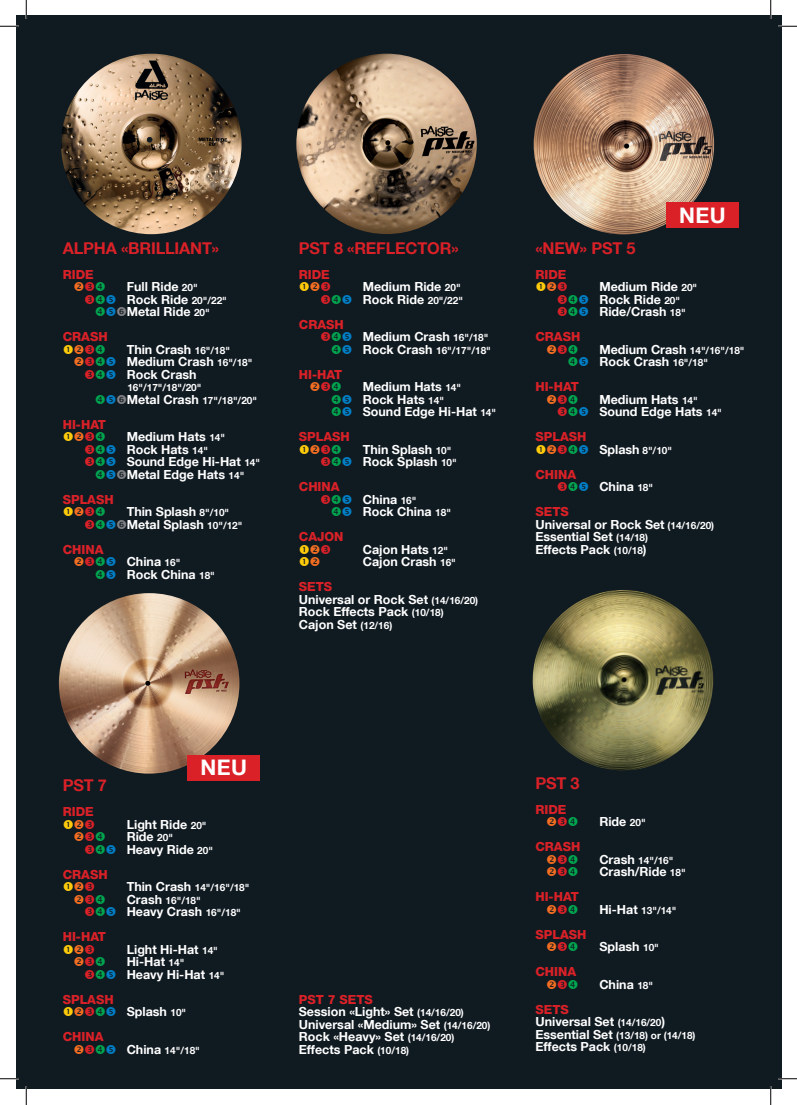
<style>
.page{position:relative;width:797px;height:1105px;background:#fff}
.page>*{position:absolute;margin:0;border:0;box-sizing:border-box;transform-origin:0 0}
.t1{font:700 21.5px "Helvetica Neue LT Com";letter-spacing:.02em;color:#fff}
.t2{font:700 16.25px "Helvetica Neue LT Com";letter-spacing:-.01em;color:#da2128}
.t3{font:700 12.5px/12.5px "Helvetica Neue LT Com";color:#fff}
.t4{font:800 12.5px "Helvetica Neue LT Com";color:#da2128}
.t5{font:700 10px/12.5px "Helvetica Neue LT Com";color:#fff}
.s1{font-size:10px}
.s2{font-size:12.5px}
.s3{font-weight:800;color:#da2128}
</style>
<div class="page">
<div style="left:16px;top:16px;width:765px;height:1073px;background:#101a21"></div>
<img style="left:61px;top:54px;width:180px;height:180px;border-radius:90px">
<img style="left:296px;top:54px;width:181px;height:180px;border-radius:90px">
<img style="left:533px;top:54px;width:181px;height:180px;border-radius:90px">
<img style="left:59px;top:593px;width:180px;height:181px;border-radius:90px">
<img style="left:532px;top:590px;width:181px;height:180px;border-radius:90px">
<div style="left:187px;top:755px;width:73px;height:25px;background:#da2128"></div>
<div style="left:666px;top:203px;width:72px;height:25px;background:#da2128"></div>
<svg style="left:0;top:25px;width:19px;height:2px"></svg>
<svg style="left:778px;top:25px;width:19px;height:2px"></svg>
<svg style="left:0;top:1078px;width:19px;height:1px"></svg>
<svg style="left:778px;top:1078px;width:19px;height:1px"></svg>
<svg style="left:25px;top:0;width:2px;height:19px"></svg>
<svg style="left:25px;top:1086px;width:2px;height:19px"></svg>
<svg style="left:770px;top:0;width:1px;height:19px"></svg>
<svg style="left:770px;top:1086px;width:1px;height:19px"></svg>
<h2 class="t2" style="left:63px;top:237px;width:158px">ALPHA «BRILLIANT»</h2>
<p class="t4" style="left:63px;top:267px;width:33px">RIDE</p>
<p class="t3" style="left:127px;top:280px;width:102px">Full Ride <span class="s1">20"<br></span>Rock Ride <span class="s1">20"/22"<br></span>Metal Ride <span class="s1">20"</span></p>
<p class="t4" style="left:63px;top:329px;width:46px">CRASH</p>
<p class="t3" style="left:127px;top:342px;width:127px">Thin Crash <span class="s1">16"/18"<br></span>Medium Crash <span class="s1">16"/18"<br></span>Rock Crash</p>
<p class="t5" style="left:127px;top:381px;width:132px">16"/17"/18"/20"<br><span class="s2">Metal Crash</span> 17"/18"/20"</p>
<p class="t4" style="left:63px;top:417px;width:45px">HI-HAT</p>
<p class="t3" style="left:127px;top:430px;width:135px">Medium Hats <span class="s1">14"<br></span>Rock Hats <span class="s1">14"<br></span>Sound Edge Hi-Hat <span class="s1">14"<br></span>Metal Edge Hats <span class="s1">14"</span></p>
<p class="t4" style="left:63px;top:492px;width:52px">SPLASH</p>
<p class="t3" style="left:127px;top:505px;width:117px">Thin Splash <span class="s1">8"/10"<br></span>Metal Splash <span class="s1">10"/12"</span></p>
<p class="t4" style="left:63px;top:542px;width:42px">CHINA</p>
<p class="t3" style="left:127px;top:555px;width:90px">China <span class="s1">16"<br></span>Rock China <span class="s1">18"</span></p>
<h2 class="t2" style="left:299px;top:237px;width:161px">PST 8 «REFLECTOR»</h2>
<p class="t4" style="left:299px;top:267px;width:33px">RIDE</p>
<p class="t3" style="left:363px;top:280px;width:102px">Medium Ride <span class="s1">20"<br></span>Rock Ride <span class="s1">20"/22"</span></p>
<p class="t4" style="left:299px;top:317px;width:46px">CRASH</p>
<p class="t3" style="left:363px;top:330px;width:127px">Medium Crash <span class="s1">16"/18"</span></p>
<p class="t5" style="left:363px;top:343px;width:130px"><span class="s2">Rock Crash</span> 16"/17"/18"</p>
<p class="t4" style="left:299px;top:367px;width:45px">HI-HAT</p>
<p class="t3" style="left:363px;top:380px;width:135px">Medium Hats <span class="s1">14"<br></span>Rock Hats <span class="s1">14"<br></span>Sound Edge Hi-Hat <span class="s1">14"</span></p>
<p class="t4" style="left:299px;top:429px;width:52px">SPLASH</p>
<p class="t3" style="left:363px;top:442px;width:95px">Thin Splash <span class="s1">10"<br></span>Rock Splash <span class="s1">10"</span></p>
<p class="t4" style="left:299px;top:479px;width:42px">CHINA</p>
<p class="t3" style="left:363px;top:492px;width:90px">China <span class="s1">16"<br></span>Rock China <span class="s1">18"</span></p>
<p class="t4" style="left:299px;top:529px;width:46px">CAJON</p>
<p class="t3" style="left:363px;top:542px;width:95px">Cajon Hats <span class="s1">12"<br></span>Cajon Crash <span class="s1">16"</span></p>
<p class="t3" style="left:299px;top:580px;width:181px"><span class="s3">SETS<br></span>Universal or Rock Set <span class="s1">(14/16/20)<br></span>Rock Effects Pack <span class="s1">(10/18)<br></span>Cajon Set <span class="s1">(12/16)</span></p>
<h1 class="t1" style="left:679px;top:202px;width:48px">NEU</h1>
<h2 class="t2" style="left:535px;top:237px;width:102px">«NEW» PST 5</h2>
<p class="t4" style="left:535px;top:267px;width:33px">RIDE</p>
<p class="t3" style="left:599px;top:280px;width:99px">Medium Ride <span class="s1">20"<br></span>Rock Ride <span class="s1">20"<br></span>Ride/Crash <span class="s1">18"</span></p>
<p class="t4" style="left:535px;top:329px;width:46px">CRASH</p>
<p class="t3" style="left:599px;top:342px;width:147px">Medium Crash <span class="s1">14"/16"/18"<br></span>Rock Crash <span class="s1">16"/18"</span></p>
<p class="t4" style="left:535px;top:379px;width:45px">HI-HAT</p>
<p class="t3" style="left:599px;top:392px;width:124px">Medium Hats <span class="s1">14"<br></span>Sound Edge Hats <span class="s1">14"</span></p>
<p class="t4" style="left:535px;top:429px;width:52px">SPLASH</p>
<p class="t3" style="left:599px;top:442px;width:74px">Splash <span class="s1">8"/10"</span></p>
<p class="t4" style="left:535px;top:467px;width:42px">CHINA</p>
<p class="t3" style="left:599px;top:480px;width:55px">China <span class="s1">18"</span></p>
<p class="t3" style="left:535px;top:505px;width:180px"><span class="s3">SETS<br></span>Universal or Rock Set <span class="s1">(14/16/20)<br></span>Essential Set <span class="s1">(14/18)<br></span>Effects Pack <span class="s1">(10/18</span>)</p>
<h2 class="t2" style="left:63px;top:775px;width:46px">PST 7</h2>
<p class="t4" style="left:63px;top:804px;width:33px">RIDE</p>
<p class="t4" style="left:63px;top:867px;width:46px">CRASH</p>
<p class="t4" style="left:63px;top:929px;width:45px">HI-HAT</p>
<p class="t4" style="left:63px;top:992px;width:52px">SPLASH</p>
<p class="t4" style="left:63px;top:1029px;width:42px">CHINA</p>
<h1 class="t1" style="left:201px;top:754px;width:48px">NEU</h1>
<p class="t3" style="left:127px;top:817px;width:88px">Light Ride <span class="s1">20"<br></span>Ride <span class="s1">20"<br></span>Heavy Ride <span class="s1">20"</span></p>
<p class="t5" style="left:127px;top:881px;width:124px"><span class="s2">Thin Crash</span> 14"/16"/18"<br><span class="s2">Crash</span> 16"/18"</p>
<p class="t3" style="left:127px;top:905px;width:116px">Heavy Crash <span class="s1">16"/18"</span></p>
<p class="t3" style="left:127px;top:942px;width:99px">Light Hi-Hat <span class="s1">14"<br></span>Hi-Hat <span class="s1">14"<br></span>Heavy Hi-Hat <span class="s1">14"</span></p>
<p class="t3" style="left:127px;top:1005px;width:61px">Splash <span class="s1">10"</span></p>
<p class="t5" style="left:127px;top:1043px;width:75px"><span class="s2">China</span> 14"/18"</p>
<p class="t3" style="left:299px;top:992px;width:193px"><span class="s3">PST 7 SETS<br></span>Session «Light» Set <span class="s1">(14/16/20)<br></span>Universal «Medium» Set <span class="s1">(14/16/20)<br></span>Rock «Heavy» Set <span class="s1">(14/16/20)<br></span>Effects Pack <span class="s1">(10/18)</span></p>
<h2 class="t2" style="left:535px;top:772px;width:46px">PST 3</h2>
<p class="t4" style="left:535px;top:802px;width:33px">RIDE</p>
<p class="t4" style="left:535px;top:839px;width:46px">CRASH</p>
<p class="t4" style="left:535px;top:889px;width:45px">HI-HAT</p>
<p class="t4" style="left:535px;top:927px;width:52px">SPLASH</p>
<p class="t4" style="left:535px;top:964px;width:42px">CHINA</p>
<p class="t3" style="left:599px;top:815px;width:48px">Ride <span class="s1">20"</span></p>
<p class="t5" style="left:599px;top:853px;width:76px"><span class="s2">Crash</span> 14"/16"</p>
<p class="t3" style="left:599px;top:865px;width:88px">Crash/Ride <span class="s1">18"</span></p>
<p class="t5" style="left:599px;top:903px;width:79px"><span class="s2">Hi-Hat</span> 13"/14"</p>
<p class="t3" style="left:599px;top:940px;width:61px">Splash <span class="s1">10"</span></p>
<p class="t3" style="left:599px;top:977px;width:55px">China <span class="s1">18"</span></p>
<p class="t3" style="left:535px;top:1002px;width:131px"><span class="s3">SETS<br></span>Universal Set <span class="s1">(14/16/20</span>)</p>
<p class="t5" style="left:535px;top:1028px;width:162px"><span class="s2">Essential Set</span> (13/18) or (14/18)</p>
<p class="t3" style="left:535px;top:1040px;width:112px">Effects Pack <span class="s1">(10/18)</span></p>
</div>
